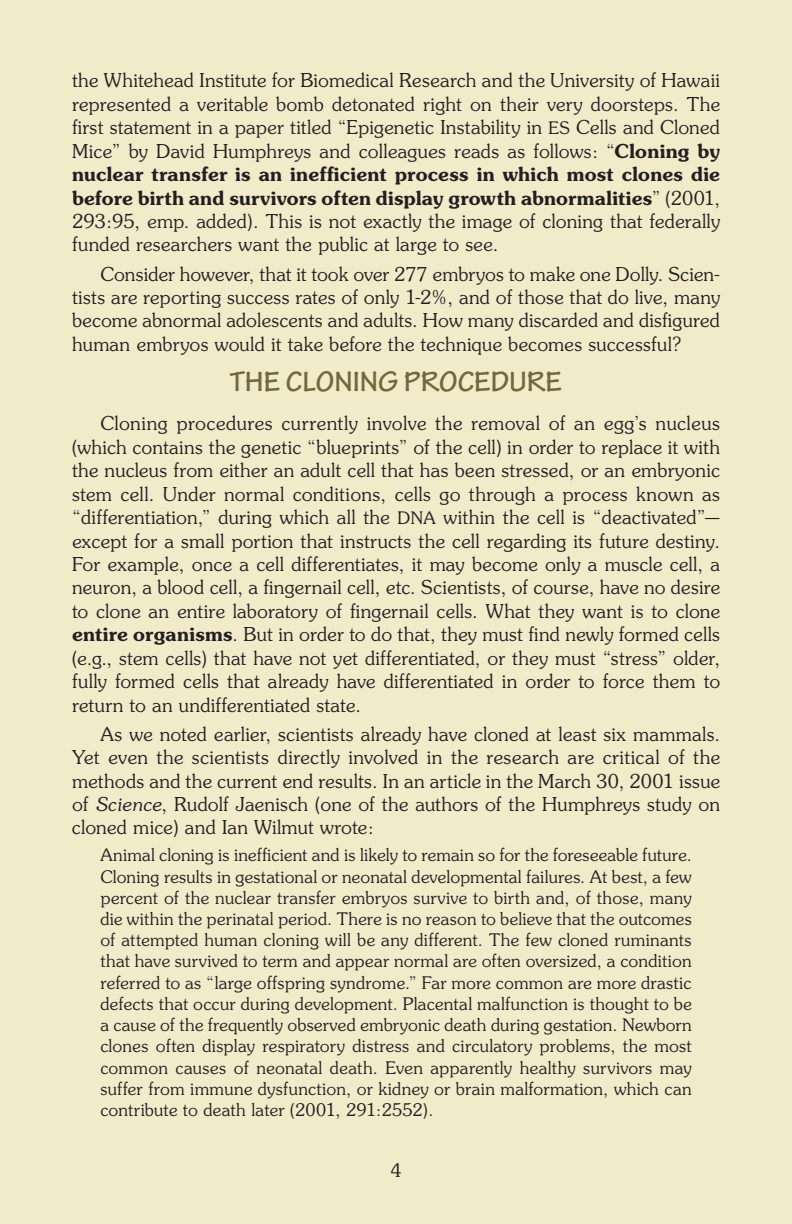
<style>
.page{position:relative;width:792px;height:1224px;background:#f2ebca}
.page>*{position:absolute;margin:0;border:0;box-sizing:border-box;transform-origin:0 0}
.Head_level_1{font:700 30px "Tekton Pro";color:#71683d}
.Body_Text{font:21px/23.4px "Souvenir Light DTC";letter-spacing:.015em;color:#231f20;text-align:justify}
.t1{font:20px "Souvenir Light DTC";color:#231f20}
.t2{font:19px/21.2px "Souvenir Light DTC";letter-spacing:.015em;color:#231f20;text-align:justify}
.s1{font-size:18.8px}
.s2{font-family:"Souvenir Demi DTC"}
.s3{font-family:"Souvenir Light Italic DTC"}
</style>
<div class="page">
<p class="Body_Text" style="left:72px;top:69px;width:650px">the Whitehead Institute for Biomedical Research and the University of Hawaii represented a veritable bomb detonated right on their very doorsteps. The first statement in a paper titled “Epigenetic Instability in <span class="s1">ES</span> Cells and Cloned Mice” by David Humphreys and colleagues reads as follows: “<span class="s2">Cloning by nuclear transfer is an inefficient process in which most clones die before birth and survivors often display growth abnormalities</span>” (2001, 293:95, emp. added). This is not exactly the image of cloning that federally funded researchers want the public at large to see.</p>
<p class="Body_Text" style="left:72px;top:263px;width:650px;text-indent:28px">Consider however, that it took over 277 embryos to make one Dolly. Scien&shy;tists are reporting success rates of only 1-2%, and of those that do live, many become abnormal adolescents and adults. How many discarded and disfigured human embryos would it take before the technique becomes successful?</p>
<p class="Head_level_1" style="left:230px;top:364px;width:334px">THE CLONING PROCEDURE</p>
<p class="Body_Text" style="left:72px;top:412px;width:650px;text-indent:28px">Cloning procedures currently involve the removal of an egg’s nucleus (which contains the genetic “blueprints” of the cell) in order to replace it with the nucleus from either an adult cell that has been stressed, or an embryonic stem cell. Under normal conditions, cells go through a process known as “differentiation,” during which all the <span class="s1">DNA</span> within the cell is “deactivated”— except for a small portion that instructs the cell regarding its future destiny.<br>For example, once a cell differentiates, it may become only a muscle cell, a neuron, a blood cell, a fingernail cell, etc. Scientists, of course, have no desire to clone an entire laboratory of fingernail cells. What they want is to clone <span class="s2">entire organisms</span>. But in order to do that, they must find newly formed cells (e.g., stem cells) that have not yet differentiated, or they must “stress” older, fully formed cells that already have differentiated in order to force them to return to an undifferentiated state.</p>
<p class="Body_Text" style="left:72px;top:723px;width:650px;text-indent:28px">As we noted earlier, scientists already have cloned at least six mammals.<br>Yet even the scientists directly involved in the research are critical of the methods and the current end results. In an article in the March 30, 2001 issue of <span class="s3">Science</span>, Rudolf Jaenisch (one of the authors of the Humphreys study on cloned mice) and Ian Wilmut wrote:</p>
<p class="t2" style="left:100px;top:845px;width:593px">Animal cloning is inefficient and is likely to remain so for the foreseeable future.<br>Cloning results in gestational or neonatal developmental failures. At best, a few percent of the nuclear transfer embryos survive to birth and, of those, many die within the perinatal period. There is no reason to believe that the outcomes of attempted human cloning will be any different. The few cloned ruminants that have survived to term and appear normal are often oversized, a condition referred to as “large offspring syndrome.” Far more common are more drastic defects that occur during development. Placental malfunction is thought to be a cause of the frequently observed embryonic death during gestation. Newborn clones often display respiratory distress and circulatory problems, the most common causes of neonatal death. Even apparently healthy survivors may suffer from immune dysfunction, or kidney or brain malformation, which can contribute to death later (2001, 291:2552).</p>
<p class="t1" style="left:391px;top:1160px;width:12px">4</p>
</div>
